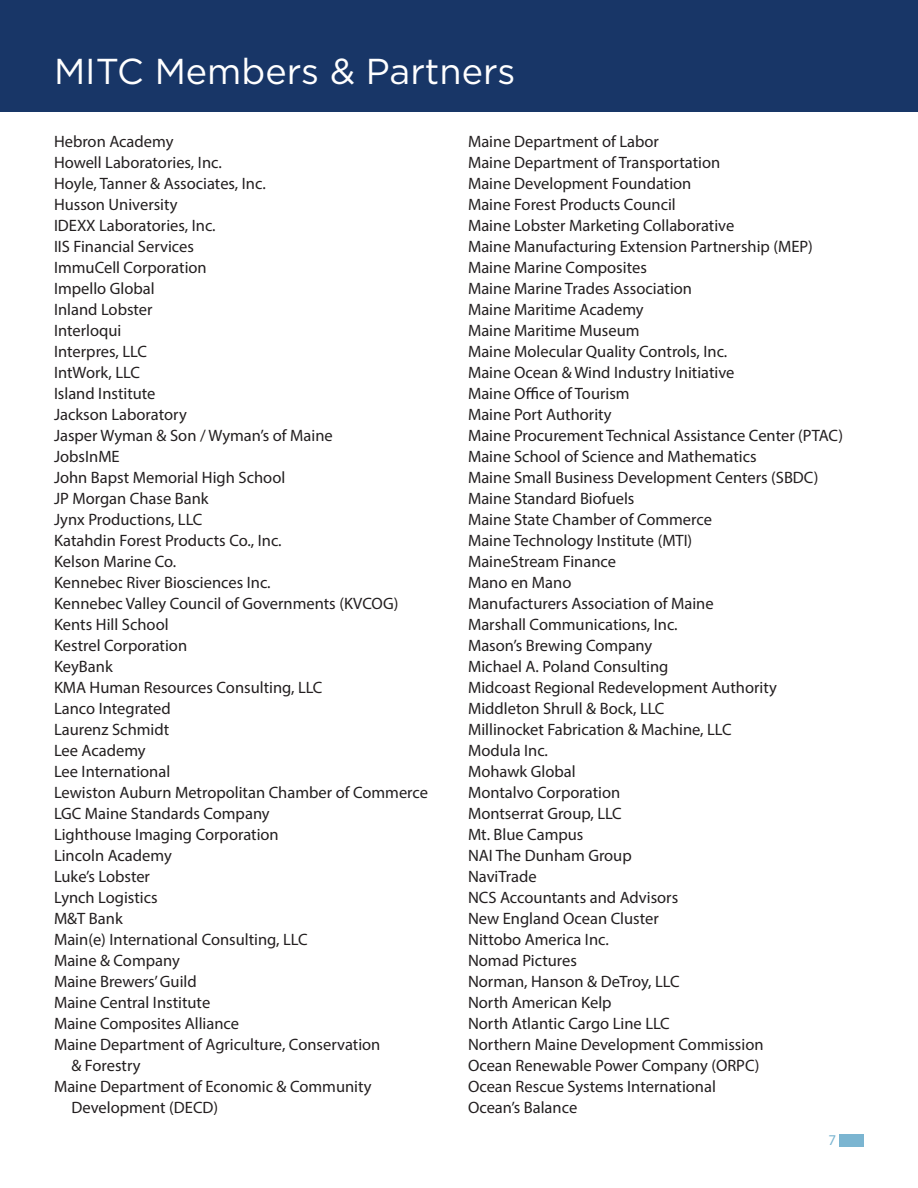
<style>
.page{position:relative;width:918px;height:1188px;background:#fff}
.page>*{position:absolute;margin:0;border:0;box-sizing:border-box;transform-origin:0 0}
.t1{font:36px "Gotham HTF";color:#fff}
.t2{font:16.5px/21px "Myriad Pro";color:#231f20}
.t3{font:15px "Myriad Pro";color:#7bb5d1}
</style>
<div class="page">
<div style="left:0;top:0;width:918px;height:111px;background:#183667"></div>
<div style="left:839px;top:1134px;width:25px;height:12px;background:#7bb5d1"></div>
<p class="t1" style="left:54px;top:52px;width:463px">MITC Members &amp; Partners</p>
<p class="t2" style="left:54px;top:131px;width:121px">Hebron Academy</p>
<p class="t2" style="left:54px;top:152px;width:169px">Howell Laboratories, Inc.</p>
<p class="t2" style="left:54px;top:173px;width:213px">Hoyle, Tanner &amp; Associates, Inc.</p>
<p class="t2" style="left:54px;top:194px;width:125px">Husson University</p>
<p class="t2" style="left:54px;top:215px;width:163px">IDEXX Laboratories, Inc.</p>
<p class="t2" style="left:54px;top:236px;width:142px">IIS Financial Services</p>
<p class="t2" style="left:54px;top:257px;width:154px">ImmuCell Corporation</p>
<p class="t2" style="left:54px;top:278px;width:102px">Impello Global</p>
<p class="t2" style="left:54px;top:299px;width:100px">Inland Lobster</p>
<p class="t2" style="left:54px;top:320px;width:69px">Interloqui</p>
<p class="t2" style="left:54px;top:341px;width:94px">Interpres, LLC</p>
<p class="t2" style="left:54px;top:362px;width:87px">IntWork, LLC</p>
<p class="t2" style="left:54px;top:383px;width:103px">Island Institute</p>
<p class="t2" style="left:54px;top:404px;width:134px">Jackson Laboratory</p>
<p class="t2" style="left:54px;top:425px;width:280px">Jasper Wyman &amp; Son / Wyman’s of Maine</p>
<p class="t2" style="left:54px;top:446px;width:67px">JobsInME</p>
<p class="t2" style="left:54px;top:467px;width:233px">John Bapst Memorial High School</p>
<p class="t2" style="left:54px;top:488px;width:156px">JP Morgan Chase Bank</p>
<p class="t2" style="left:54px;top:509px;width:150px">Jynx Productions, LLC</p>
<p class="t2" style="left:54px;top:530px;width:229px">Katahdin Forest Products Co., Inc.</p>
<p class="t2" style="left:54px;top:551px;width:124px">Kelson Marine Co.</p>
<p class="t2" style="left:54px;top:572px;width:218px">Kennebec River Biosciences Inc.</p>
<p class="t2" style="left:54px;top:593px;width:346px">Kennebec Valley Council of Governments (KVCOG)</p>
<p class="t2" style="left:54px;top:614px;width:116px">Kents Hill School</p>
<p class="t2" style="left:54px;top:635px;width:135px">Kestrel Corporation</p>
<p class="t2" style="left:54px;top:656px;width:60px">KeyBank</p>
<p class="t2" style="left:54px;top:677px;width:270px">KMA Human Resources Consulting, LLC</p>
<p class="t2" style="left:54px;top:698px;width:118px">Lanco Integrated</p>
<p class="t2" style="left:54px;top:719px;width:117px">Laurenz Schmidt</p>
<p class="t2" style="left:54px;top:740px;width:93px">Lee Academy</p>
<p class="t2" style="left:54px;top:761px;width:118px">Lee International</p>
<p class="t2" style="left:54px;top:782px;width:376px">Lewiston Auburn Metropolitan Chamber of Commerce</p>
<p class="t2" style="left:54px;top:803px;width:217px">LGC Maine Standards Company</p>
<p class="t2" style="left:54px;top:824px;width:226px">Lighthouse Imaging Corporation</p>
<p class="t2" style="left:54px;top:845px;width:119px">Lincoln Academy</p>
<p class="t2" style="left:54px;top:866px;width:98px">Luke’s Lobster</p>
<p class="t2" style="left:54px;top:887px;width:105px">Lynch Logistics</p>
<p class="t2" style="left:54px;top:908px;width:70px">M&amp;T Bank</p>
<p class="t2" style="left:54px;top:929px;width:255px">Main(e) International Consulting, LLC</p>
<p class="t2" style="left:54px;top:950px;width:127px">Maine &amp; Company</p>
<p class="t2" style="left:54px;top:971px;width:144px">Maine Brewers’ Guild</p>
<p class="t2" style="left:54px;top:992px;width:158px">Maine Central Institute</p>
<p class="t2" style="left:54px;top:1013px;width:187px">Maine Composites Alliance</p>
<p class="t2" style="left:71px;top:1034px;width:310px;text-indent:-17px">Maine Department of Agriculture, Conservation &amp; Forestry</p>
<p class="t2" style="left:71px;top:1076px;width:302px;text-indent:-17px">Maine Department of Economic &amp; Community<br>Development (DECD)</p>
<p class="t2" style="left:468px;top:131px;width:193px">Maine Department of Labor</p>
<p class="t2" style="left:468px;top:152px;width:254px">Maine Department of Transportation</p>
<p class="t2" style="left:468px;top:173px;width:225px">Maine Development Foundation</p>
<p class="t2" style="left:468px;top:194px;width:209px">Maine Forest Products Council</p>
<p class="t2" style="left:468px;top:215px;width:268px">Maine Lobster Marketing Collaborative</p>
<p class="t2" style="left:468px;top:236px;width:347px">Maine Manufacturing Extension Partnership (MEP)</p>
<p class="t2" style="left:468px;top:257px;width:180px">Maine Marine Composites</p>
<p class="t2" style="left:468px;top:278px;width:226px">Maine Marine Trades Association</p>
<p class="t2" style="left:468px;top:299px;width:177px">Maine Maritime Academy</p>
<p class="t2" style="left:468px;top:320px;width:173px">Maine Maritime Museum</p>
<p class="t2" style="left:468px;top:341px;width:261px">Maine Molecular Quality Controls, Inc.</p>
<p class="t2" style="left:468px;top:362px;width:268px">Maine Ocean &amp; Wind Industry Initiative</p>
<p class="t2" style="left:468px;top:383px;width:163px">Maine Office of Tourism</p>
<p class="t2" style="left:468px;top:404px;width:145px">Maine Port Authority</p>
<p class="t2" style="left:468px;top:425px;width:377px">Maine Procurement Technical Assistance Center (PTAC)</p>
<p class="t2" style="left:468px;top:446px;width:290px">Maine School of Science and Mathematics</p>
<p class="t2" style="left:468px;top:467px;width:352px">Maine Small Business Development Centers (SBDC)</p>
<p class="t2" style="left:468px;top:488px;width:168px">Maine Standard Biofuels</p>
<p class="t2" style="left:468px;top:509px;width:246px">Maine State Chamber of Commerce</p>
<p class="t2" style="left:468px;top:530px;width:226px">Maine Technology Institute (MTI)</p>
<p class="t2" style="left:468px;top:551px;width:150px">MaineStream Finance</p>
<p class="t2" style="left:468px;top:572px;width:105px">Mano en Mano</p>
<p class="t2" style="left:468px;top:593px;width:247px">Manufacturers Association of Maine</p>
<p class="t2" style="left:468px;top:614px;width:211px">Marshall Communications, Inc.</p>
<p class="t2" style="left:468px;top:635px;width:186px">Mason’s Brewing Company</p>
<p class="t2" style="left:468px;top:656px;width:202px">Michael A. Poland Consulting</p>
<p class="t2" style="left:468px;top:677px;width:310px">Midcoast Regional Redevelopment Authority</p>
<p class="t2" style="left:468px;top:698px;width:198px">Middleton Shrull &amp; Bock, LLC</p>
<p class="t2" style="left:468px;top:719px;width:265px">Millinocket Fabrication &amp; Machine, LLC</p>
<p class="t2" style="left:468px;top:740px;width:82px">Modula Inc.</p>
<p class="t2" style="left:468px;top:761px;width:109px">Mohawk Global</p>
<p class="t2" style="left:468px;top:782px;width:154px">Montalvo Corporation</p>
<p class="t2" style="left:468px;top:803px;width:155px">Montserrat Group, LLC</p>
<p class="t2" style="left:468px;top:824px;width:117px">Mt. Blue Campus</p>
<p class="t2" style="left:468px;top:845px;width:165px">NAI The Dunham Group</p>
<p class="t2" style="left:468px;top:866px;width:70px">NaviTrade</p>
<p class="t2" style="left:468px;top:887px;width:212px">NCS Accountants and Advisors</p>
<p class="t2" style="left:468px;top:908px;width:192px">New England Ocean Cluster</p>
<p class="t2" style="left:468px;top:929px;width:142px">Nittobo America Inc.</p>
<p class="t2" style="left:468px;top:950px;width:110px">Nomad Pictures</p>
<p class="t2" style="left:468px;top:971px;width:213px">Norman, Hanson &amp; DeTroy, LLC</p>
<p class="t2" style="left:468px;top:992px;width:145px">North American Kelp</p>
<p class="t2" style="left:468px;top:1013px;width:203px">North Atlantic Cargo Line LLC</p>
<p class="t2" style="left:468px;top:1034px;width:297px">Northern Maine Development Commission</p>
<p class="t2" style="left:468px;top:1055px;width:293px">Ocean Renewable Power Company (ORPC)</p>
<p class="t2" style="left:468px;top:1076px;width:249px">Ocean Rescue Systems International</p>
<p class="t2" style="left:468px;top:1097px;width:111px">Ocean’s Balance</p>
<p class="t3" style="left:828px;top:1131px;width:9px">7</p>
</div>
